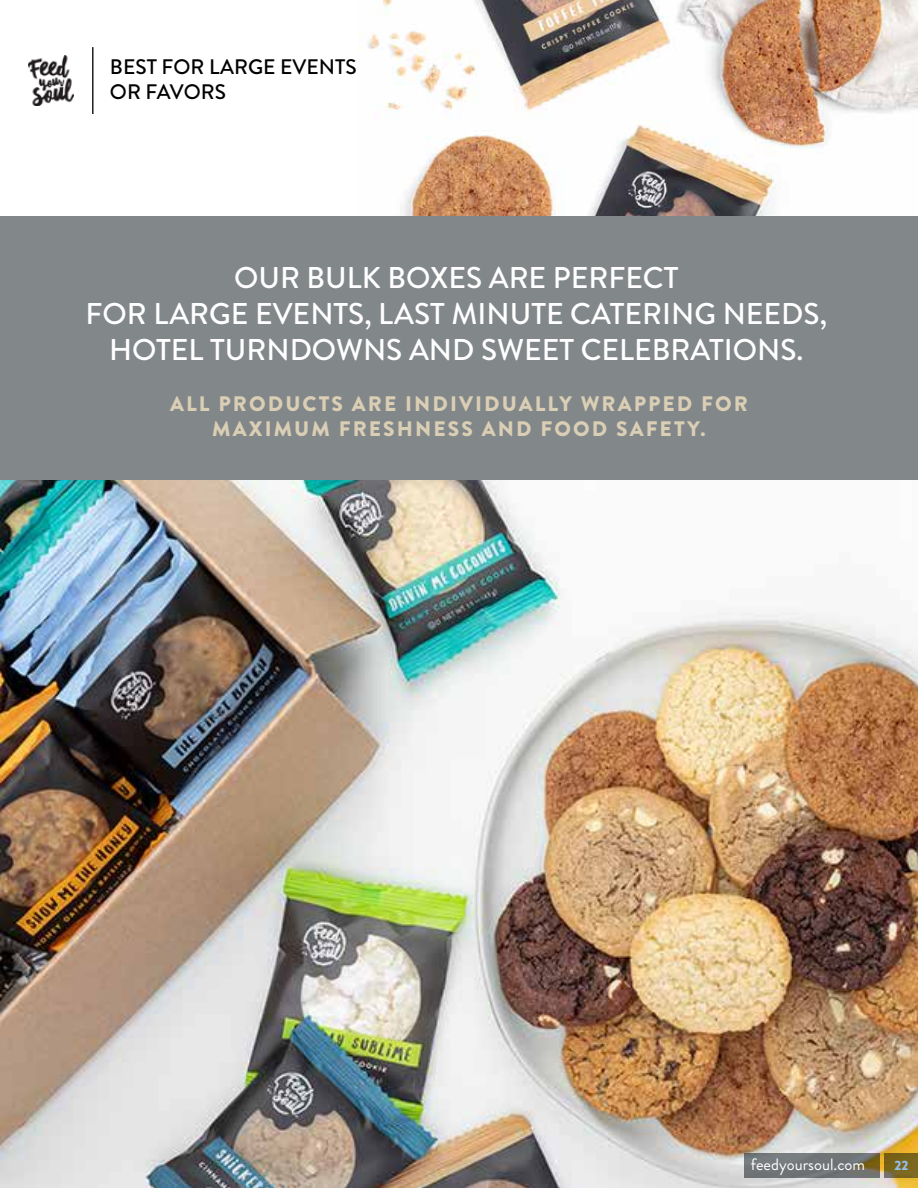
<style>
.page{position:relative;width:918px;height:1188px;background:#fff}
.page>*{position:absolute;margin:0;border:0;box-sizing:border-box;transform-origin:0 0}
.t1{font:500 30px/36px "Brandon Grotesque";color:#fff;text-align:center}
.t2{font:900 21px/25.2px "Brandon Grotesque";letter-spacing:.1em;color:#daceb4;text-align:center}
.t3{font:500 21px/25.2px "Brandon Grotesque";color:#000}
.t4{font:16.5px "Brandon Grotesque";color:#fff}
.t5{font:900 13.5px "Brandon Grotesque";color:#92c0e9}
</style>
<div class="page">
<img style="left:367px;top:0;width:551px;height:216px">
<div style="left:0;top:216px;width:918px;height:302px;background:#82878a"></div>
<img style="left:0;top:481px;width:918px;height:707px">
<svg style="left:745px;top:1153px;width:135px;height:25px;background:#717371"></svg>
<svg style="left:884px;top:1153px;width:34px;height:25px"></svg>
<img style="left:28px;top:56px;width:45px;height:49px">
<hr style="left:92px;top:47px;width:2px;height:67px;background:#231f20">
<p class="t3" style="left:110px;top:54px;width:248px">BEST FOR LARGE EVENTS<br>OR FAVORS</p>
<p class="t1" style="left:86px;top:260px;width:743px">OUR BULK BOXES ARE PERFECT<br>FOR LARGE EVENTS, LAST MINUTE CATERING NEEDS,<br>HOTEL TURNDOWNS AND SWEET CELEBRATIONS.</p>
<p class="t2" style="left:170px;top:391px;width:579px">ALL PRODUCTS ARE INDIVIDUALLY WRAPPED FOR<br>MAXIMUM FRESHNESS AND FOOD SAFETY.</p>
<p class="t4" style="left:751px;top:1153px;width:116px">feedyoursoul.com</p>
<p class="t5" style="left:894px;top:1156px;width:15px">22</p>
</div>
